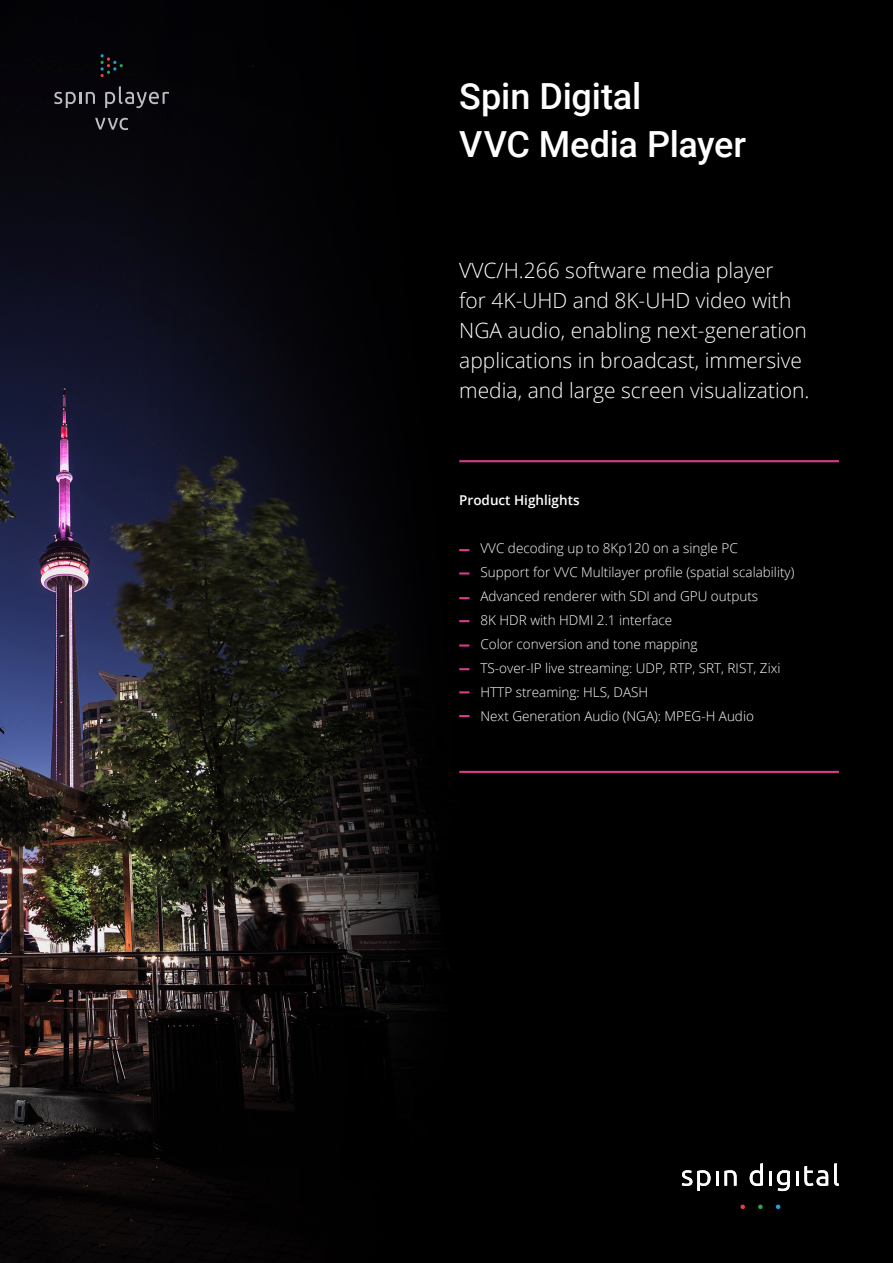
<style>
.page{position:relative;width:893px;height:1263px;background:#fff}
.page>*{position:absolute;margin:0;border:0;box-sizing:border-box;transform-origin:0 0}
.t1{font:500 36px "Roboto";letter-spacing:-.005em;color:#fff}
.t2{font:300 21px/30px "Open Sans";color:#fff}
.t3{font:300 13.5px/24px "Open Sans";color:#fff}
.t4{font:600 13.5px "Open Sans";color:#fff}
</style>
<div class="page">
<img style="left:0;top:0;width:893px;height:1263px">
<svg style="left:101px;top:54px;width:22px;height:23px"></svg>
<svg style="left:95px;top:118px;width:33px;height:12px"></svg>
<svg style="left:54px;top:92px;width:41px;height:16px"></svg>
<svg style="left:105px;top:86px;width:64px;height:22px"></svg>
<hr style="left:459px;top:460px;width:380px;height:2px;background:#d83a8c">
<hr style="left:459px;top:771px;width:380px;height:2px;background:#d83a8c">
<svg style="left:459px;top:549px;width:10px;height:2px"></svg>
<svg style="left:459px;top:597px;width:10px;height:2px"></svg>
<svg style="left:459px;top:620px;width:10px;height:2px"></svg>
<svg style="left:459px;top:572px;width:10px;height:2px"></svg>
<svg style="left:459px;top:644px;width:10px;height:3px"></svg>
<svg style="left:459px;top:691px;width:10px;height:2px"></svg>
<svg style="left:459px;top:668px;width:10px;height:2px"></svg>
<svg style="left:459px;top:715px;width:10px;height:2px"></svg>
<svg style="left:682px;top:1170px;width:28px;height:21px"></svg>
<svg style="left:716px;top:1170px;width:2px;height:15px"></svg>
<svg style="left:724px;top:1170px;width:13px;height:15px"></svg>
<svg style="left:750px;top:1163px;width:13px;height:23px"></svg>
<hr style="left:769px;top:1170px;width:3px;height:15px;background:#fff">
<svg style="left:777px;top:1170px;width:13px;height:21px"></svg>
<svg style="left:796px;top:1170px;width:2px;height:15px"></svg>
<svg style="left:804px;top:1166px;width:24px;height:20px"></svg>
<svg style="left:834px;top:1163px;width:5px;height:23px"></svg>
<svg style="left:758px;top:1204px;width:5px;height:5px"></svg>
<svg style="left:776px;top:1204px;width:4px;height:5px"></svg>
<svg style="left:740px;top:1204px;width:5px;height:5px"></svg>
<p class="t1" style="left:459px;top:71px;width:184px">Spin Digital</p>
<p class="t1" style="left:459px;top:119px;width:288px">VVC Media Player</p>
<p class="t2" style="left:459px;top:255px;width:352px">VVC/H.266 software media player<br>for 4K-UHD and 8K-UHD video with NGA audio, enabling next-generation applications in broadcast, immersive media, and large screen visualization.</p>
<p class="t4" style="left:459px;top:491px;width:122px">Product Highlights</p>
<p class="t3" style="left:480px;top:536px;width:259px">VVC decoding up to 8Kp120 on a single PC</p>
<p class="t3" style="left:480px;top:560px;width:315px">Support for VVC Multilayer profile (spatial scalability)<br>Advanced renderer with SDI and GPU outputs</p>
<p class="t3" style="left:480px;top:608px;width:193px">8K HDR with HDMI 2.1 interface</p>
<p class="t3" style="left:480px;top:632px;width:219px">Color conversion and tone mapping</p>
<p class="t3" style="left:480px;top:656px;width:301px">TS-over-IP live streaming: UDP, RTP, SRT, RIST, Zixi</p>
<p class="t3" style="left:480px;top:680px;width:169px">HTTP streaming: HLS, DASH</p>
<p class="t3" style="left:480px;top:704px;width:275px">Next Generation Audio (NGA): MPEG-H Audio</p>
</div>
